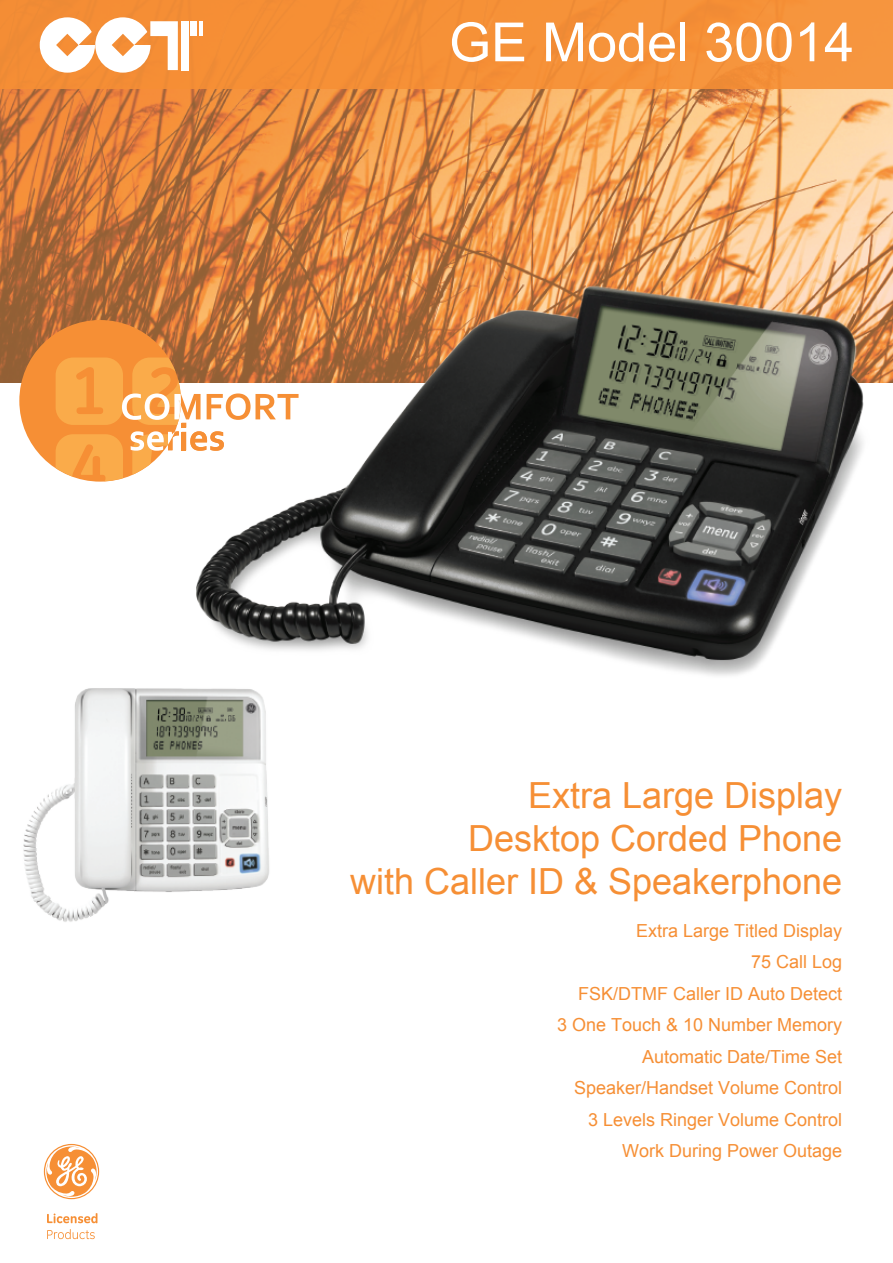
<style>
.page{position:relative;width:893px;height:1263px;background:#fff}
.page>*{position:absolute;margin:0;border:0;box-sizing:border-box;transform-origin:0 0}
.t1{font:54px "Arial";color:#fff}
.t2{font:36px/43.2px "Arial";color:#f68f35;text-align:right}
.t3{font:18px/31.5px "Arial";color:#f68f35;text-align:right}
</style>
<div class="page">
<img style="left:0;top:89px;width:893px;height:294px">
<div style="left:0;top:0;width:893px;height:89px;background:#f68f35"></div>
<svg style="left:44px;top:1144px;width:55px;height:55px"></svg>
<svg style="left:47px;top:1213px;width:50px;height:10px"></svg>
<svg style="left:47px;top:1229px;width:48px;height:10px"></svg>
<div style="left:19px;top:320px;width:162px;height:162px;background:#f68f35;border-radius:50%"></div>
<svg style="left:56px;top:357px;width:128px;height:124px"></svg>
<svg style="left:40px;top:17px;width:138px;height:56px"></svg>
<div style="left:181px;top:21px;width:7px;height:49px;background:#fff"></div>
<div style="left:191px;top:21px;width:6px;height:15px;background:#fff"></div>
<hr style="left:199px;top:21px;width:4px;height:15px;background:#fff">
<img style="left:184px;top:281px;width:708px;height:395px">
<img style="left:23px;top:688px;width:246px;height:234px">
<h1 class="t1" style="left:449px;top:7px;width:407px">GE Model 30014</h1>
<h2 class="t2" style="left:350px;top:774px;width:494px">Extra Large Display<br>Desktop Corded Phone<br>with Caller ID &amp; Speakerphone</h2>
<p class="t3" style="left:557px;top:915px;width:287px">Extra Large Titled Display<br>75 Call Log<br>FSK/DTMF Caller ID Auto Detect<br>3 One Touch &amp; 10 Number Memory<br>Automatic Date/Time Set<br>Speaker/Handset Volume Control<br>3 Levels Ringer Volume Control<br>Work During Power Outage</p>
</div>
